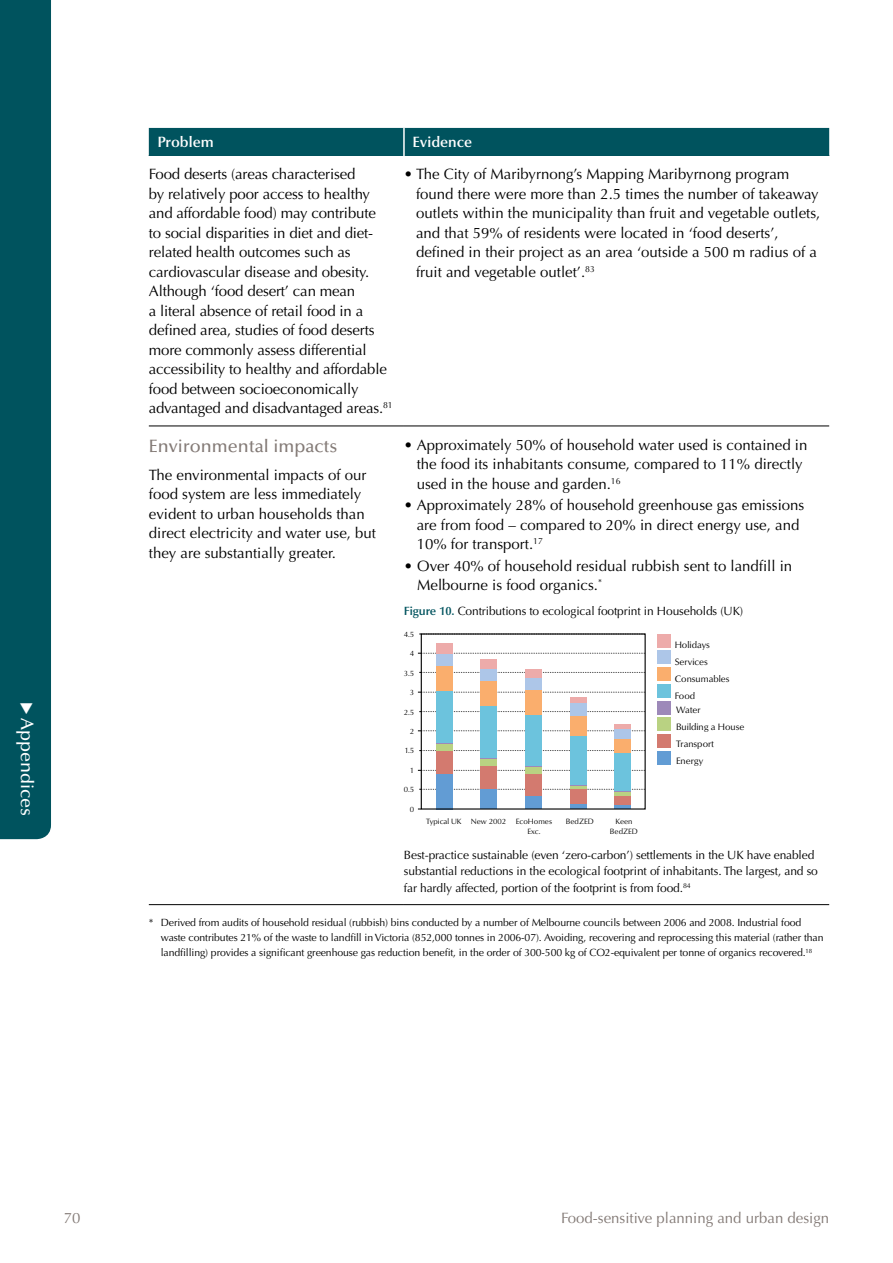
<style>
.page{position:relative;width:893px;height:1263px;background:#fff}
.page>*{position:absolute;margin:0;border:0;box-sizing:border-box;transform-origin:0 0}
.t1{font:500 18px "Optima LT";color:#837a76}
.t2{font:500 18px "Optima LT";color:#fff}
.t3{font:15px/19.5px "Optima LT";color:#000}
.t4{font:15px "Optima LT";color:#837a76}
.t5{font:600 15px "Optima LT";color:#fff}
.t6{font:12px/16.5px "Optima LT";letter-spacing:-.01em;color:#000}
.t7{font:10.5px/15px "Optima LT";letter-spacing:-.01em;color:#000}
.t8{font:9.6px/17px "Optima Rmn";color:#010101}
.t9{font:7.95px/9.4px "Optima Rmn";color:#010101;text-align:center}
.s1{font-weight:600;color:#00535e}
</style>
<div class="page">
<hr style="left:149px;top:426px;width:255px;height:1px;background:#000">
<hr style="left:404px;top:426px;width:425px;height:1px;background:#000">
<hr style="left:149px;top:904px;width:255px;height:1px;background:#000">
<hr style="left:404px;top:904px;width:425px;height:1px;background:#000">
<div style="left:436px;top:774px;width:17px;height:35px;background:#629cd4"></div>
<div style="left:436px;top:750px;width:17px;height:24px;background:#d37a6f"></div>
<div style="left:436px;top:743px;width:17px;height:7px;background:#b9d282"></div>
<svg style="left:436px;top:742px;width:17px;height:1px"></svg>
<div style="left:436px;top:690px;width:17px;height:52px;background:#6cc3dd"></div>
<div style="left:436px;top:665px;width:17px;height:25px;background:#faae6d"></div>
<div style="left:436px;top:654px;width:17px;height:11px;background:#adc6e8"></div>
<div style="left:436px;top:644px;width:17px;height:10px;background:#edabaa"></div>
<div style="left:480px;top:789px;width:17px;height:20px;background:#629cd4"></div>
<div style="left:480px;top:765px;width:17px;height:24px;background:#d37a6f"></div>
<div style="left:480px;top:759px;width:17px;height:6px;background:#b9d282"></div>
<svg style="left:480px;top:758px;width:17px;height:1px"></svg>
<div style="left:480px;top:706px;width:17px;height:52px;background:#6cc3dd"></div>
<div style="left:480px;top:680px;width:17px;height:26px;background:#faae6d"></div>
<div style="left:480px;top:669px;width:17px;height:11px;background:#adc6e8"></div>
<div style="left:480px;top:659px;width:17px;height:10px;background:#edabaa"></div>
<div style="left:525px;top:795px;width:17px;height:14px;background:#629cd4"></div>
<div style="left:525px;top:774px;width:17px;height:21px;background:#d37a6f"></div>
<div style="left:525px;top:766px;width:17px;height:8px;background:#b9d282"></div>
<div style="left:525px;top:714px;width:17px;height:52px;background:#6cc3dd"></div>
<div style="left:525px;top:690px;width:17px;height:24px;background:#faae6d"></div>
<div style="left:525px;top:678px;width:17px;height:12px;background:#adc6e8"></div>
<div style="left:525px;top:669px;width:17px;height:9px;background:#edabaa"></div>
<div style="left:570px;top:803px;width:17px;height:6px;background:#629cd4"></div>
<div style="left:570px;top:789px;width:17px;height:14px;background:#d37a6f"></div>
<div style="left:570px;top:736px;width:17px;height:49px;background:#6cc3dd"></div>
<div style="left:570px;top:715px;width:17px;height:21px;background:#faae6d"></div>
<div style="left:570px;top:703px;width:17px;height:12px;background:#adc6e8"></div>
<div style="left:570px;top:697px;width:17px;height:6px;background:#edabaa"></div>
<svg style="left:614px;top:805px;width:17px;height:4px"></svg>
<div style="left:614px;top:795px;width:17px;height:10px;background:#d37a6f"></div>
<hr style="left:614px;top:792px;width:17px;height:3px;background:#b9d282">
<div style="left:614px;top:752px;width:17px;height:39px;background:#6cc3dd"></div>
<div style="left:614px;top:738px;width:17px;height:14px;background:#faae6d"></div>
<div style="left:614px;top:729px;width:17px;height:9px;background:#adc6e8"></div>
<div style="left:614px;top:724px;width:17px;height:5px;background:#edabaa"></div>
<div style="left:657px;top:634px;width:14px;height:13px;background:#edabaa"></div>
<div style="left:657px;top:651px;width:14px;height:13px;background:#adc6e8"></div>
<div style="left:657px;top:667px;width:14px;height:14px;background:#faae6d"></div>
<div style="left:657px;top:684px;width:14px;height:14px;background:#6cc3dd"></div>
<div style="left:657px;top:701px;width:14px;height:13px;background:#9d89b9"></div>
<div style="left:657px;top:718px;width:14px;height:13px;background:#b9d282"></div>
<div style="left:657px;top:734px;width:14px;height:14px;background:#d37a6f"></div>
<div style="left:657px;top:751px;width:14px;height:14px;background:#629cd4"></div>
<svg style="left:418px;top:653px;width:226px;height:1px"></svg>
<svg style="left:418px;top:692px;width:226px;height:1px"></svg>
<svg style="left:418px;top:730px;width:226px;height:1px"></svg>
<svg style="left:418px;top:766px;width:226px;height:5px"></svg>
<svg style="left:419px;top:672px;width:225px;height:1px"></svg>
<svg style="left:419px;top:711px;width:225px;height:1px"></svg>
<svg style="left:419px;top:750px;width:225px;height:1px"></svg>
<svg style="left:419px;top:785px;width:225px;height:7px"></svg>
<div style="left:149px;top:128px;width:680px;height:28px;background:#00535e"></div>
<hr style="left:403px;top:128px;width:2px;height:28px;background:#fff">
<div style="left:0;top:0;width:51px;height:839px;background:#00535e"></div>
<p class="t2" style="left:38px;top:701px;width:116px;rotate:90deg">◆ Appendices</p>
<p class="t5" style="left:157px;top:134px;width:58px">Problem</p>
<p class="t5" style="left:412px;top:134px;width:61px">Evidence</p>
<p class="t3" style="left:149px;top:165px;width:245px">Food deserts (areas characterised<br>by relatively poor access to healthy and affordable food) may contribute<br>to social disparities in diet and diet&shy;related health outcomes such as cardiovascular disease and obesity.<br>Although ‘food desert’ can mean<br>a literal absence of retail food in a defined area, studies of food deserts more commonly assess differential accessibility to healthy and affordable food between socioeconomically advantaged and disadvantaged areas.<sup>81</sup></p>
<p class="t3" style="left:416px;top:165px;width:406px;text-indent:-12px">• The City of Maribyrnong’s Mapping Maribyrnong program found there were more than 2.5 times the number of takeaway outlets within the municipality than fruit and vegetable outlets, and that 59% of residents were located in ‘food deserts’, defined in their project as an area ‘outside a 500 m radius of a fruit and vegetable outlet’.<sup>83</sup></p>
<p class="t1" style="left:149px;top:435px;width:190px">Environmental impacts</p>
<p class="t3" style="left:149px;top:465px;width:229px">The environmental impacts of our food system are less immediately evident to urban households than direct electricity and water use, but they are substantially greater.</p>
<p class="t3" style="left:417px;top:435px;width:392px;text-indent:-13px">• Approximately 50% of household water used is contained in the food its inhabitants consume, compared to 11% directly used in the house and garden.<sup>16</sup></p>
<p class="t3" style="left:417px;top:496px;width:389px;text-indent:-13px">• Approximately 28% of household greenhouse gas emissions are from food – compared to 20% in direct energy use, and<br>10% for transport.<sup>17</sup></p>
<p class="t3" style="left:417px;top:556px;width:377px;text-indent:-13px">• Over 40% of household residual rubbish sent to landfill in<br>Melbourne is food organics.<sup>*</sup></p>
<p class="t6" style="left:404px;top:603px;width:341px"><span class="s1">Figure 10.</span> Contributions to ecological footprint in Households (UK)</p>
<p class="t9" style="left:404px;top:629px;width:12px">4.5</p>
<p class="t9" style="left:410px;top:649px;width:6px">4</p>
<p class="t9" style="left:404px;top:668px;width:12px">3.5</p>
<p class="t9" style="left:410px;top:688px;width:6px">3</p>
<p class="t9" style="left:404px;top:707px;width:12px">2.5</p>
<p class="t9" style="left:410px;top:726px;width:6px">2</p>
<p class="t9" style="left:405px;top:746px;width:11px">1.5</p>
<p class="t9" style="left:410px;top:765px;width:6px">1</p>
<p class="t9" style="left:404px;top:785px;width:12px">0.5</p>
<p class="t9" style="left:410px;top:804px;width:6px">0</p>
<p class="t9" style="left:426px;top:817px;width:37px">Typical UK</p>
<p class="t9" style="left:610px;top:817px;width:30px">Keen<br>BedZED</p>
<p class="t8" style="left:675px;top:636px;width:56px">Holidays<br>Services<br>Consumables<br>Food</p>
<p class="t8" style="left:676px;top:702px;width:70px">Water<br>Building a House<br>Transport<br>Energy</p>
<p class="t9" style="left:516px;top:817px;width:38px">EcoHomes</p>
<p class="t9" style="left:566px;top:817px;width:30px">BedZED</p>
<p class="t9" style="left:527px;top:826px;width:15px">Exc.</p>
<p class="t9" style="left:471px;top:817px;width:37px">New 2002</p>
<p class="t6" style="left:404px;top:847px;width:415px">Best-practice sustainable (even ‘zero-carbon’) settlements in the UK have enabled substantial reductions in the ecological footprint of inhabitants. The largest, and so far hardly affected, portion of the footprint is from food.<sup>84</sup></p>
<p class="t7" style="left:161px;top:915px;width:664px;text-indent:-12px">* Derived from audits of household residual (rubbish) bins conducted by a number of Melbourne councils between 2006 and 2008. Industrial food waste contributes 21% of the waste to landfill in Victoria (852,000 tonnes in 2006-07). Avoiding, recovering and reprocessing this material (rather than landfilling) provides a significant greenhouse gas reduction benefit, in the order of 300-500 kg of CO2-equivalent per tonne of organics recovered.<sup>18</sup></p>
<p class="t4" style="left:64px;top:1209px;width:18px">70</p>
<p class="t4" style="left:561px;top:1209px;width:270px">Food-sensitive planning and urban design</p>
</div>
